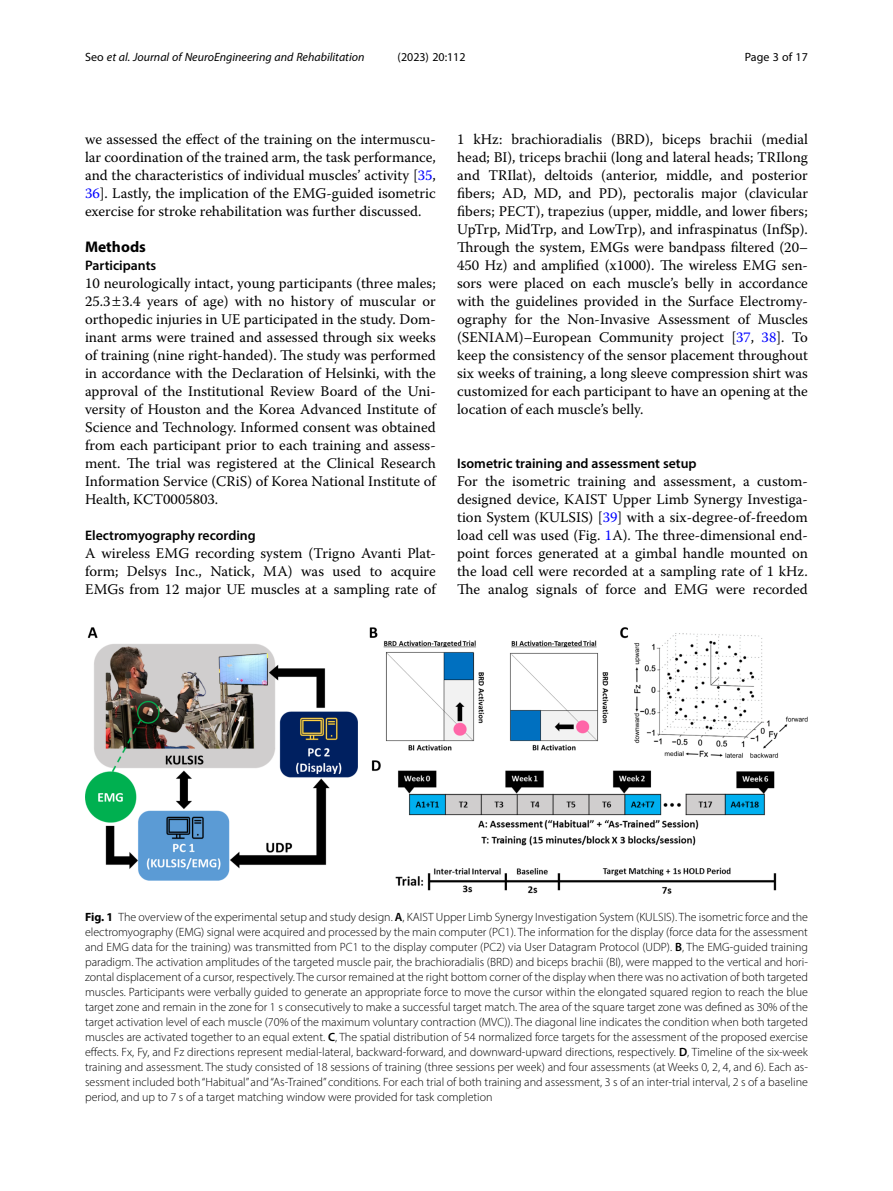
<style>
.page{position:relative;width:893px;height:1191px;background:#fff}
.page>*{position:absolute;margin:0;border:0;box-sizing:border-box;transform-origin:0 0}
.Head_1{font:700 15.45px "Myriad Pro";color:#000}
.Body_Text{font:14.7px/18px "Warnock Pro";color:#000;text-align:justify}
.Body_Text_Indent{font:14.7px/18px "Warnock Pro";color:#000;text-align:justify}
.Head_2{font:600 13.8px "Myriad Pro";color:#000}
.Head_2_After_1{font:600 13.8px "Myriad Pro";color:#000}
.Figure_Caption{font:300 12px/15px "Myriad Pro";color:#000;text-align:justify}
.t1{font:italic 12px "Myriad Pro";color:#000}
.t2{font:12px "Myriad Pro";color:#000}
.s1{font-style:normal}
.s2{color:#00f}
.s3{font-weight:700}
.s4{font-weight:600}
</style>
<div class="page">
<img style="left:85px;top:627px;width:723px;height:267px">
<p class="t1" style="left:85px;top:50px;width:281px"><span class="s1">Seo</span> et al. Journal of NeuroEngineering and Rehabilitation</p>
<p class="t2" style="left:398px;top:50px;width:70px">(2023) 20:112</p>
<p class="t2" style="left:745px;top:50px;width:65px">Page 3 of 17</p>
<p class="Body_Text_Indent" style="left:85px;top:130px;width:352px">we assessed the effect of the training on the intermuscu&shy;lar coordination of the trained arm, the task performance, and the characteristics of individual muscles’ activity [<span class="s2">35</span>, <span class="s2">36</span>]. Lastly, the implication of the EMG-guided isometric exercise for stroke rehabilitation was further discussed.</p>
<p class="Head_1" style="left:85px;top:237px;width:62px">Methods</p>
<p class="Head_2_After_1" style="left:85px;top:257px;width:73px">Participants</p>
<p class="Body_Text" style="left:85px;top:274px;width:352px">10 neurologically intact, young participants (three males; 25.3 3.4 years of age) with no history of muscular or orthopedic injuries in UE participated in the study. Dom&shy;inant arms were trained and assessed through six weeks of training (nine right-handed). The study was performed in accordance with the Declaration of Helsinki, with the approval of the Institutional Review Board of the Uni&shy;versity of Houston and the Korea Advanced Institute of Science and Technology. Informed consent was obtained from each participant prior to each training and assess&shy;ment. The trial was registered at the Clinical Research Information Service (CRiS) of Korea National Institute of Health, KCT0005803.</p>
<p class="Head_2" style="left:85px;top:527px;width:172px">Electromyography recording</p>
<p class="Body_Text" style="left:85px;top:544px;width:352px">A wireless EMG recording system (Trigno Avanti Plat&shy;form; Delsys Inc., Natick, MA) was used to acquire EMGs from 12 major UE muscles at a sampling rate of</p>
<p class="Body_Text" style="left:457px;top:130px;width:352px">1 kHz: brachioradialis (BRD), biceps brachii (medial head; BI), triceps brachii (long and lateral heads; TRIlong and TRIlat), deltoids (anterior, middle, and posterior fibers; AD, MD, and PD), pectoralis major (clavicular fibers; PECT), trapezius (upper, middle, and lower fibers; UpTrp, MidTrp, and LowTrp), and infraspinatus (InfSp).<br>Through the system, EMGs were bandpass filtered (20– 450 Hz) and amplified (x1000). The wireless EMG sen&shy;sors were placed on each muscle’s belly in accordance with the guidelines provided in the Surface Electromy&shy;ography for the Non-Invasive Assessment of Muscles (SENIAM)–European Community project [<span class="s2">37</span>, <span class="s2">38</span>]. To keep the consistency of the sensor placement throughout six weeks of training, a long sleeve compression shirt was customized for each participant to have an opening at the location of each muscle’s belly.</p>
<p class="Head_2" style="left:457px;top:455px;width:241px">Isometric training and assessment setup</p>
<p class="Body_Text" style="left:457px;top:472px;width:352px">For the isometric training and assessment, a custom&shy;designed device, KAIST Upper Limb Synergy Investiga&shy;tion System (KULSIS) [<span class="s2">39</span>] with a six-degree-of-freedom load cell was used (Fig. <span class="s2">1</span>A). The three-dimensional end&shy;point forces generated at a gimbal handle mounted on the load cell were recorded at a sampling rate of 1 kHz.<br>The analog signals of force and EMG were recorded</p>
<p class="Figure_Caption" style="left:85px;top:909px;width:724px"><span class="s3">Fig. 1</span> The overview of the experimental setup and study design. <span class="s4">A</span>, KAIST Upper Limb Synergy Investigation System (KULSIS). The isometric force and the electromyography (EMG) signal were acquired and processed by the main computer (PC1). The information for the display (force data for the assessment and EMG data for the training) was transmitted from PC1 to the display computer (PC2) via User Datagram Protocol (UDP). <span class="s4">B</span>, The EMG-guided training paradigm. The activation amplitudes of the targeted muscle pair, the brachioradialis (BRD) and biceps brachii (BI), were mapped to the vertical and hori&shy;zontal displacement of a cursor, respectively. The cursor remained at the right bottom corner of the display when there was no activation of both targeted muscles. Participants were verbally guided to generate an appropriate force to move the cursor within the elongated squared region to reach the blue target zone and remain in the zone for 1 s consecutively to make a successful target match. The area of the square target zone was defined as 30% of the target activation level of each muscle (70% of the maximum voluntary contraction (MVC)). The diagonal line indicates the condition when both targeted muscles are activated together to an equal extent. <span class="s4">C</span>, The spatial distribution of 54 normalized force targets for the assessment of the proposed exercise effects. Fx, Fy, and Fz directions represent medial-lateral, backward-forward, and downward-upward directions, respectively. <span class="s4">D</span>, Timeline of the six-week training and assessment. The study consisted of 18 sessions of training (three sessions per week) and four assessments (at Weeks 0, 2, 4, and 6). Each as&shy;sessment included both “Habitual” and “As-Trained” conditions. For each trial of both training and assessment, 3 s of an inter-trial interval, 2 s of a baseline period, and up to 7 s of a target matching window were provided for task completion</p>
</div>
